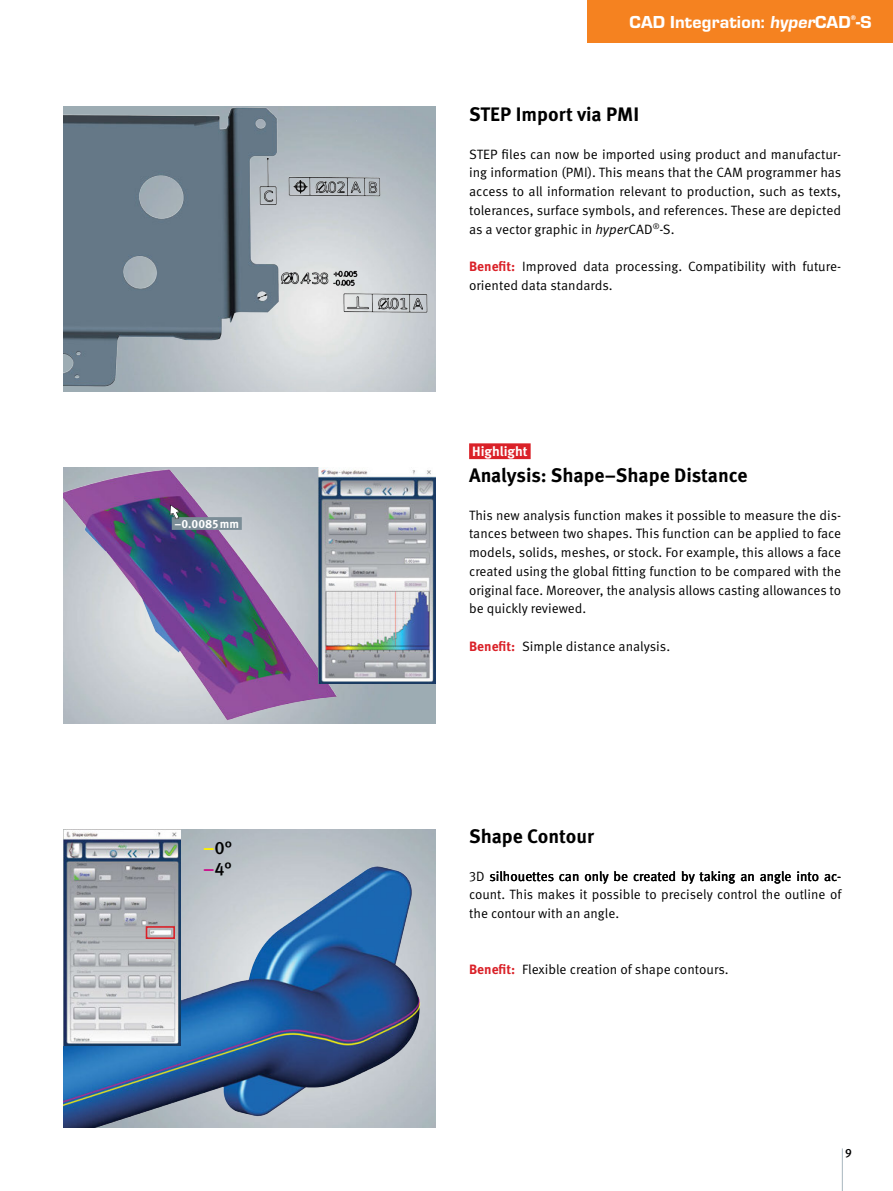
<style>
.page{position:relative;width:893px;height:1191px;background:#fff}
.page>*{position:absolute;margin:0;border:0;box-sizing:border-box;transform-origin:0 0}
.head_neu{font:700 19.5px "Meta Pro";color:#000}
.Head{font:800 18px "Eurostile T";letter-spacing:.01em;color:#fff}
.t1{font:500 18px "Meta Pro";color:#000}
.Body_Text{font:13.5px/18.8px "Meta Pro";color:#000;text-align:justify}
.Body_Text-2{font:700 13.5px "Meta Pro";color:#fff}
.Body_Text-3{font:700 12px "Meta Pro";color:#fff}
.t2{font:500 12px "Meta Pro";color:#000}
.Head-2{font:800 7.05px "Eurostile T";color:#fff}
.s1{font-weight:700;color:#fff200}
.s2{font-weight:700;color:#cb148d}
.s3{font-style:italic}
.s4{font-weight:700;color:#da2128}
</style>
<div class="page">
<hr style="left:842px;top:1148px;width:1px;height:43px;background:#a8b6bf">
<div style="left:587px;top:0;width:306px;height:43px;background:#f58220"></div>
<img style="left:64px;top:683px;width:372px;height:40px">
<img style="left:64px;top:106px;width:372px;height:285px">
<img style="left:64px;top:468px;width:277px;height:254px">
<div style="left:469px;top:443px;width:62px;height:16px;background:#da2128"></div>
<img style="left:64px;top:851px;width:362px;height:276px">
<img style="left:319px;top:468px;width:117px;height:215px">
<div style="left:172px;top:517px;width:70px;height:13px;background:#7b8d97"></div>
<img style="left:165px;top:508px;width:7px;height:15px">
<svg style="left:170px;top:504px;width:10px;height:15px"></svg>
<img style="left:64px;top:829px;width:117px;height:216px">
<div style="left:146px;top:926px;width:29px;height:13px;border:2px solid #da2128"></div>
<p class="Body_Text-3" style="left:174px;top:516px;width:66px">–0.0085 mm</p>
<p class="t1" style="left:203px;top:836px;width:31px"><span class="s1">–</span>0°</p>
<p class="t1" style="left:203px;top:858px;width:30px"><span class="s2">–</span>4°</p>
<p class="Head-2" style="left:851px;top:13px;width:7px">®</p>
<p class="Head" style="left:629px;top:12px;width:244px">CAD Integration: hyperCAD -S</p>
<p class="head_neu" style="left:469px;top:102px;width:172px">STEP Import via PMI</p>
<p class="Body_Text" style="left:469px;top:145px;width:374px">STEP files can now be imported using product and manufactur&shy;ing information (PMI). This means that the CAM programmer has access to all information relevant to production, such as texts, tolerances, surface symbols, and references. These are depicted as a vector graphic in <span class="s3">hyper</span>CAD<sup>®</sup>-S.</p>
<p class="Body_Text" style="left:469px;top:257px;width:374px"><span class="s4">Benefit:</span> Improved data processing. Compatibility with future&shy;oriented data standards.</p>
<p class="Body_Text-2" style="left:472px;top:442px;width:57px">Highlight</p>
<p class="head_neu" style="left:469px;top:463px;width:280px">Analysis: Shape–Shape Distance</p>
<p class="Body_Text" style="left:469px;top:506px;width:374px">This new analysis function makes it possible to measure the dis&shy;tances between two shapes. This function can be applied to face models, solids, meshes, or stock. For example, this allows a face created using the global fitting function to be compared with the original face. Moreover, the analysis allows casting allowances to be quickly reviewed.</p>
<p class="Body_Text" style="left:469px;top:637px;width:203px"><span class="s4">Benefit:</span> Simple distance analysis.</p>
<p class="head_neu" style="left:469px;top:824px;width:126px">Shape Contour</p>
<p class="Body_Text" style="left:469px;top:866px;width:374px">3D silhouettes can only be created by taking an angle into ac&shy;count. This makes it possible to precisely control the outline of the contour with an angle.</p>
<p class="Body_Text" style="left:469px;top:960px;width:261px"><span class="s4">Benefit:</span> Flexible creation of shape contours.</p>
<p class="t2" style="left:845px;top:1145px;width:8px">9</p>
</div>
